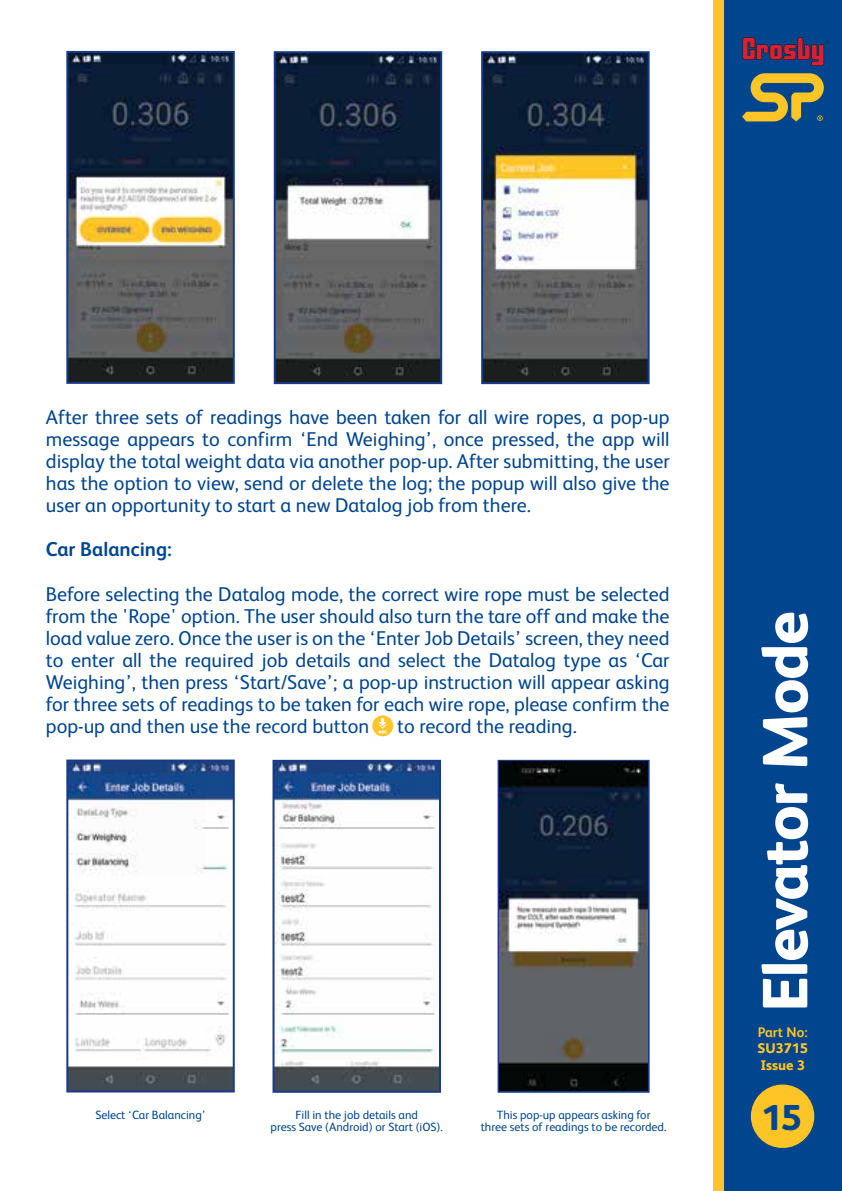
<style>
.page{position:relative;width:842px;height:1191px;background:#fff}
.page>*{position:absolute;margin:0;border:0;box-sizing:border-box;transform-origin:0 0}
.t1{font:800 64px "FS Albert";letter-spacing:-.025em;color:#fff}
.t2{font:800 36px "FS Albert";color:#00458d}
.t3{font:20px/22px "FS Albert";color:#00458d;text-align:justify}
.t4{font:700 20px "FS Albert";color:#00458d}
.t5{font:800 14px/16.8px "FS Albert";color:#ffc425}
.t6{font:700 14px "FS Albert";color:#ffc425}
.t7{font:12px/12px "FS Albert";color:#00458d;text-align:center}
</style>
<div class="page">
<div style="left:723px;top:0;width:119px;height:1191px;background:#00458d"></div>
<div style="left:713px;top:0;width:10px;height:1191px;background:#ffc425"></div>
<div style="left:751px;top:1084px;width:63px;height:64px;background:#ffc425;border-radius:50%"></div>
<svg style="left:742px;top:73px;width:82px;height:48px"></svg>
<svg style="left:742px;top:37px;width:87px;height:29px"></svg>
<svg style="left:481px;top:51px;width:169px;height:333px"></svg>
<svg style="left:274px;top:51px;width:168px;height:333px"></svg>
<svg style="left:66px;top:51px;width:169px;height:333px"></svg>
<svg style="left:272px;top:760px;width:169px;height:332px"></svg>
<div style="left:372px;top:715px;width:21px;height:21px;background:#ffc425;border-radius:50%"></div>
<svg style="left:378px;top:718px;width:9px;height:15px"></svg>
<svg style="left:66px;top:759px;width:169px;height:333px"></svg>
<svg style="left:498px;top:760px;width:152px;height:332px;fill:#19398a"></svg>
<img style="left:500px;top:762px;width:148px;height:328px">
<p class="t3" style="left:46px;top:406px;width:625px">After three sets of readings have been taken for all wire ropes, a pop-up message appears to confirm ‘End Weighing’, once pressed, the app will display the total weight data via another pop-up. After submitting, the user has the option to view, send or delete the log; the popup will also give the user an opportunity to start a new Datalog job from there.</p>
<p class="t4" style="left:46px;top:538px;width:128px">Car Balancing:</p>
<p class="t3" style="left:46px;top:582px;width:625px">Before selecting the Datalog mode, the correct wire rope must be selected from the 'Rope' option. The user should also turn the tare off and make the load value zero. Once the user is on the ‘Enter Job Details’ screen, they need to enter all the required job details and select the Datalog type as ‘Car Weighing’, then press ‘Start/Save’; a pop-up instruction will appear asking for three sets of readings to be taken for each wire rope, please confirm the pop-up and then use the record button</p>
<p class="t3" style="left:397px;top:714px;width:181px">to record the reading.</p>
<p class="t7" style="left:95px;top:1108px;width:112px">Select ‘Car Balancing’</p>
<p class="t7" style="left:481px;top:1108px;width:187px">This pop-up appears asking for<br>three sets of readings to be recorded.</p>
<p class="t7" style="left:271px;top:1108px;width:174px">Fill in the job details and<br>press Save (Android) or Start (iOS).</p>
<h1 class="t1" style="left:748px;top:1012px;width:402px;rotate:-90deg">Elevator Mode</h1>
<p class="t6" style="left:758px;top:1023px;width:51px">Part No:</p>
<p class="t5" style="left:758px;top:1040px;width:52px">SU3715<br>Issue 3</p>
<h2 class="t2" style="left:761px;top:1096px;width:42px">15</h2>
</div>
